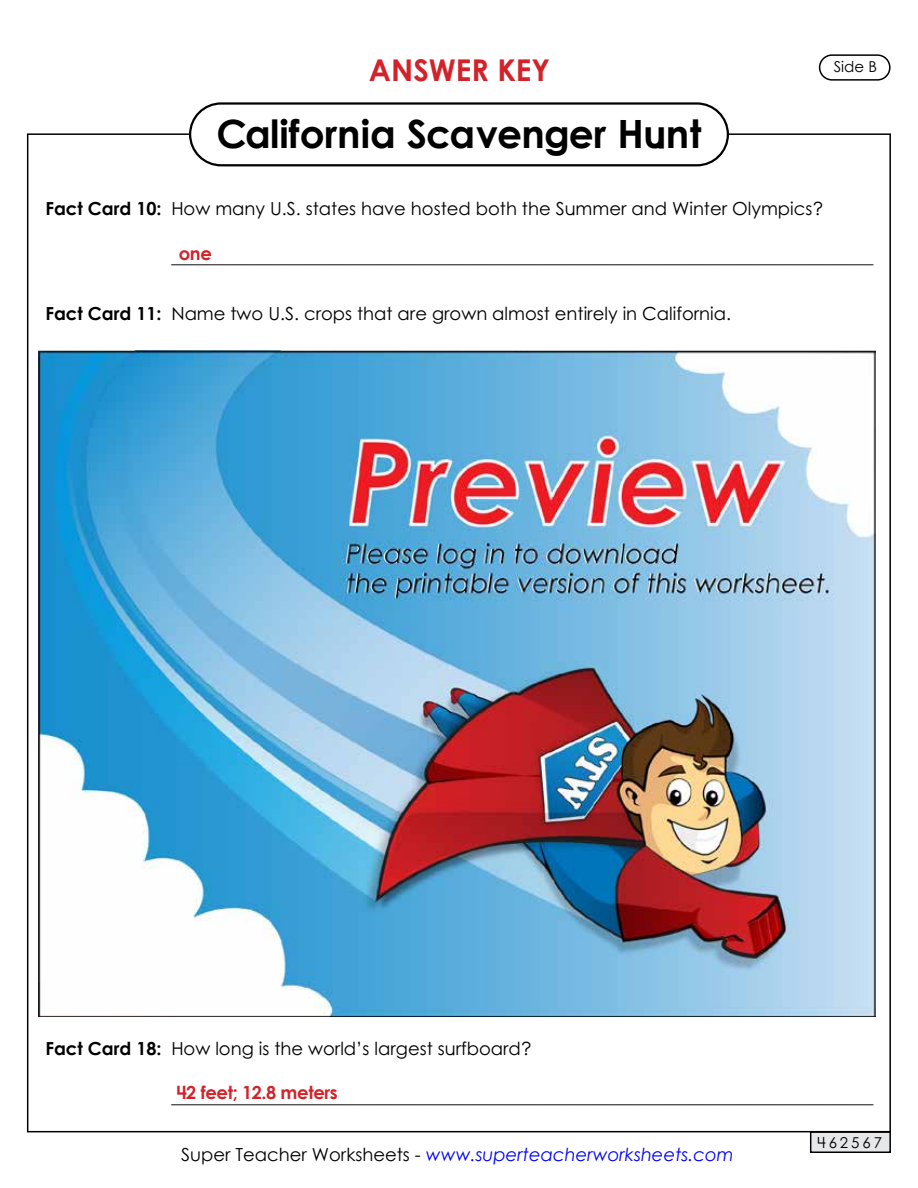
<style>
.page{position:relative;width:918px;height:1188px;background:#fff}
.page>*{position:absolute;margin:0;border:0;box-sizing:border-box;transform-origin:0 0}
.t1{font:700 39px "Century STW4";letter-spacing:-.01em;color:#000}
.t2{font:700 30px "Century Gothic 2";color:#d2232a}
.t3{font:18px "Century STW4";color:#000}
.t4{font:italic 18px "Century Gothic 2";color:#00f}
.t5{font:700 18px "Century STW4";letter-spacing:-.02em;color:#d2232a}
.t6{font:15px "Century STW4";letter-spacing:.2em;color:#000}
.t7{font:15px "Century Gothic 2";color:#000}
.s1{font-weight:700}
.s2{font-style:normal;color:#000}
</style>
<div class="page">
<div style="left:819px;top:54px;width:72px;height:27px;border:2px solid #000;border-radius:12px"></div>
<div style="left:811px;top:1132px;width:79px;height:20px;background:#e6e7e8"></div>
<div style="left:810px;top:1131px;width:81px;height:22px;border:2px solid #000"></div>
<div style="left:189px;top:102px;width:540px;height:64px;border:2px solid #000;border-radius:31px"></div>
<img style="left:39px;top:351px;width:837px;height:666px">
<h2 class="t2" style="left:369px;top:47px;width:183px">ANSWER KEY</h2>
<p class="t7" style="left:834px;top:56px;width:45px">Side B</p>
<h1 class="t1" style="left:216px;top:104px;width:487px">California Scavenger Hunt</h1>
<p class="t3" style="left:45px;top:196px;width:779px"><span class="s1">Fact Card 10:</span> How many U.S. states have hosted both the Summer and Winter Olympics?</p>
<p class="t5" style="left:179px;top:240px;width:35px">one</p>
<p class="t3" style="left:171px;top:244px;width:703px">______________________________________________________________________________</p>
<p class="t3" style="left:45px;top:301px;width:687px"><span class="s1">Fact Card 11:</span> Name two U.S. crops that are grown almost entirely in California.</p>
<p class="t3" style="left:45px;top:1036px;width:488px"><span class="s1">Fact Card 18:</span> How long is the world’s largest surfboard?</p>
<p class="t5" style="left:177px;top:1079px;width:163px">42 feet; 12.8 meters</p>
<p class="t3" style="left:171px;top:1084px;width:703px">______________________________________________________________________________</p>
<p class="t4" style="left:181px;top:1142px;width:554px"><span class="s2">Super Teacher Worksheets -</span> www.superteacherworksheets.com</p>
<p class="t6" style="left:817px;top:1132px;width:66px">462567</p>
</div>
